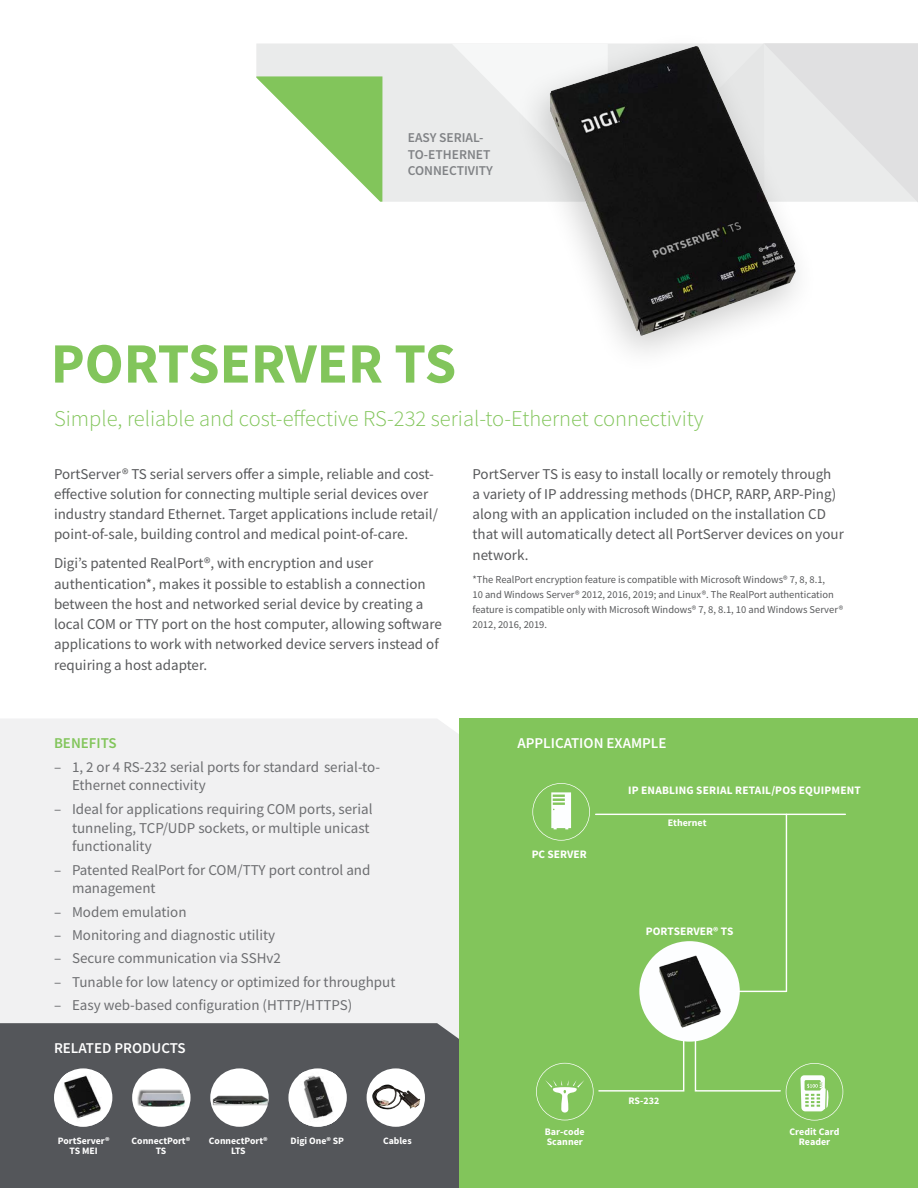
<style>
.page{position:relative;width:918px;height:1188px;background:#fff}
.page>*{position:absolute;margin:0;border:0;box-sizing:border-box;transform-origin:0 0}
.t1{font:700 57px "Source Sans Pro";color:#82c55b}
.Product_Description{font:300 22.5px "Source Sans Pro";color:#82c55b}
.Body_Copy{font:15px/20.2px "Source Sans Pro";color:#58595b}
.Bullets{font:15px/18.8px "Source Sans Pro";color:#6d6e71}
.t2{font:600 15px "Source Sans Pro";color:#fff}
.t3{font:600 15px "Source Sans Pro";color:#82c55b}
.t4{font:600 13.5px/16.5px "Source Sans Pro";color:#808285}
.t5{font:700 11.4px "Source Sans Pro";letter-spacing:.01em;color:#fff}
.Body_Copy-2{font:10.5px/15px "Source Sans Pro";color:#58595b}
.t6{font:700 10.05px/9.9px "Source Sans Pro";color:#fff}
.t7{font:700 9.75px/10.5px "Source Sans Pro";color:#fff;text-align:center}
</style>
<div class="page">
<div style="left:459px;top:718px;width:459px;height:470px;background:#82c55b"></div>
<div style="left:0;top:719px;width:459px;height:304px;background:#f1f1f2"></div>
<div style="left:0;top:1023px;width:459px;height:165px;background:#54565a"></div>
<div style="left:256px;top:44px;width:195px;height:158px;background:#eaebeb"></div>
<svg style="left:256px;top:76px;width:126px;height:126px"></svg>
<svg style="left:451px;top:43px;width:467px;height:159px;background:#e6e7e7"></svg>
<svg style="left:54px;top:1068px;width:58px;height:59px"></svg>
<svg style="left:59px;top:1070px;width:53px;height:57px"></svg>
<svg style="left:60px;top:1071px;width:45px;height:52px"></svg>
<img style="left:62px;top:1073px;width:41px;height:49px">
<div style="left:210px;top:1068px;width:59px;height:59px;background:#fff;border-radius:50%"></div>
<img style="left:213px;top:1095px;width:55px;height:12px">
<div style="left:367px;top:1068px;width:58px;height:59px;background:#fff;border-radius:50%"></div>
<img style="left:372px;top:1084px;width:48px;height:26px">
<div style="left:132px;top:1068px;width:59px;height:59px;background:#fff;border-radius:50%"></div>
<svg style="left:135px;top:1087px;width:56px;height:26px"></svg>
<img style="left:141px;top:1093px;width:44px;height:14px">
<div style="left:288px;top:1068px;width:59px;height:59px;background:#fff;border-radius:50%"></div>
<svg style="left:296px;top:1069px;width:50px;height:58px"></svg>
<svg style="left:298px;top:1070px;width:40px;height:56px"></svg>
<img style="left:299px;top:1072px;width:38px;height:52px">
<hr style="left:596px;top:814px;width:249px;height:1px;background:#fff">
<div style="left:639px;top:941px;width:101px;height:101px;background:#fdfeff;border-radius:50%"></div>
<hr style="left:786px;top:814px;width:1px;height:177px;background:#fff">
<img style="left:654px;top:951px;width:71px;height:81px">
<hr style="left:738px;top:991px;width:48px;height:1px;background:#fff">
<svg style="left:532px;top:783px;width:58px;height:58px"></svg>
<svg style="left:694px;top:1039px;width:149px;height:82px"></svg>
<svg style="left:536px;top:1039px;width:149px;height:81px"></svg>
<div style="left:514px;top:28px;width:306px;height:348px;background:#000;opacity:.2"></div>
<img style="left:566px;top:47px;width:128px;height:39px">
<p class="t4" style="left:408px;top:129px;width:87px">EASY SERIAL-<br>TO-ETHERNET<br>CONNECTIVITY</p>
<p class="t1" style="left:51px;top:325px;width:407px">PORTSERVER TS</p>
<p class="Product_Description" style="left:54px;top:404px;width:651px">Simple, reliable and cost-effective RS-232 serial-to-Ethernet connectivity</p>
<p class="Body_Copy" style="left:54px;top:463px;width:385px">PortServer® TS serial servers offer a simple, reliable and cost&shy;effective solution for connecting multiple serial devices over industry standard Ethernet. Target applications include retail/ point-of-sale, building control and medical point-of-care.</p>
<p class="Body_Copy" style="left:54px;top:553px;width:389px">Digi’s patented RealPort®, with encryption and user authentication*, makes it possible to establish a connection between the host and networked serial device by creating a local COM or TTY port on the host computer, allowing software applications to work with networked device servers instead of requiring a host adapter.</p>
<p class="Body_Copy" style="left:472px;top:463px;width:373px">PortServer TS is easy to install locally or remotely through<br>a variety of IP addressing methods (DHCP, RARP, ARP-Ping) along with an application included on the installation CD that will automatically detect all PortServer devices on your network.</p>
<p class="Body_Copy-2" style="left:472px;top:572px;width:372px">*The RealPort encryption feature is compatible with Microsoft Windows® 7, 8, 8.1,<br>10 and Windows Server® 2012, 2016, 2019; and Linux®. The RealPort authentication feature is compatible only with Microsoft Windows® 7, 8, 8.1, 10 and Windows Server® 2012, 2016, 2019.</p>
<p class="t3" style="left:54px;top:734px;width:64px">BENEFITS</p>
<p class="t2" style="left:518px;top:734px;width:151px">APPLICATION EXAMPLE</p>
<p class="Bullets" style="left:72px;top:757px;width:310px;text-indent:-18px">– 1, 2 or 4 RS-232 serial ports for standard serial-to-<br>Ethernet connectivity</p>
<p class="Bullets" style="left:72px;top:799px;width:302px;text-indent:-18px">– Ideal for applications requiring COM ports, serial tunneling, TCP/UDP sockets, or multiple unicast functionality</p>
<p class="Bullets" style="left:72px;top:860px;width:300px;text-indent:-18px">– Patented RealPort for COM/TTY port control and management</p>
<p class="Bullets" style="left:54px;top:902px;width:134px">– Modem emulation</p>
<p class="Bullets" style="left:54px;top:926px;width:223px">– Monitoring and diagnostic utility</p>
<p class="Bullets" style="left:54px;top:949px;width:228px">– Secure communication via SSHv2</p>
<p class="Bullets" style="left:54px;top:972px;width:343px">– Tunable for low latency or optimized for throughput</p>
<p class="Bullets" style="left:54px;top:996px;width:300px">– Easy web-based configuration (HTTP/HTTPS)</p>
<p class="t5" style="left:628px;top:783px;width:234px">IP ENABLING SERIAL RETAIL/POS EQUIPMENT</p>
<p class="t6" style="left:668px;top:819px;width:40px">Ethernet</p>
<p class="t5" style="left:532px;top:847px;width:56px">PC SERVER</p>
<p class="t5" style="left:646px;top:924px;width:89px">PORTSERVER® TS</p>
<p class="t2" style="left:54px;top:1038px;width:133px">RELATED PRODUCTS</p>
<p class="t7" style="left:291px;top:1135px;width:55px">Digi One® SP</p>
<p class="t7" style="left:58px;top:1135px;width:53px">PortServer®<br>TS MEI</p>
<p class="t7" style="left:209px;top:1135px;width:60px">ConnectPort®<br>LTS</p>
<p class="t7" style="left:132px;top:1135px;width:60px">ConnectPort®</p>
<p class="t7" style="left:383px;top:1135px;width:30px">Cables</p>
<p class="t7" style="left:156px;top:1145px;width:12px">TS</p>
<p class="t6" style="left:629px;top:1096px;width:32px">RS-232</p>
<p class="t6" style="left:545px;top:1127px;width:41px">Bar-code<br>Scanner</p>
<p class="t6" style="left:789px;top:1127px;width:52px;text-align:center">Credit Card<br>Reader</p>
</div>
